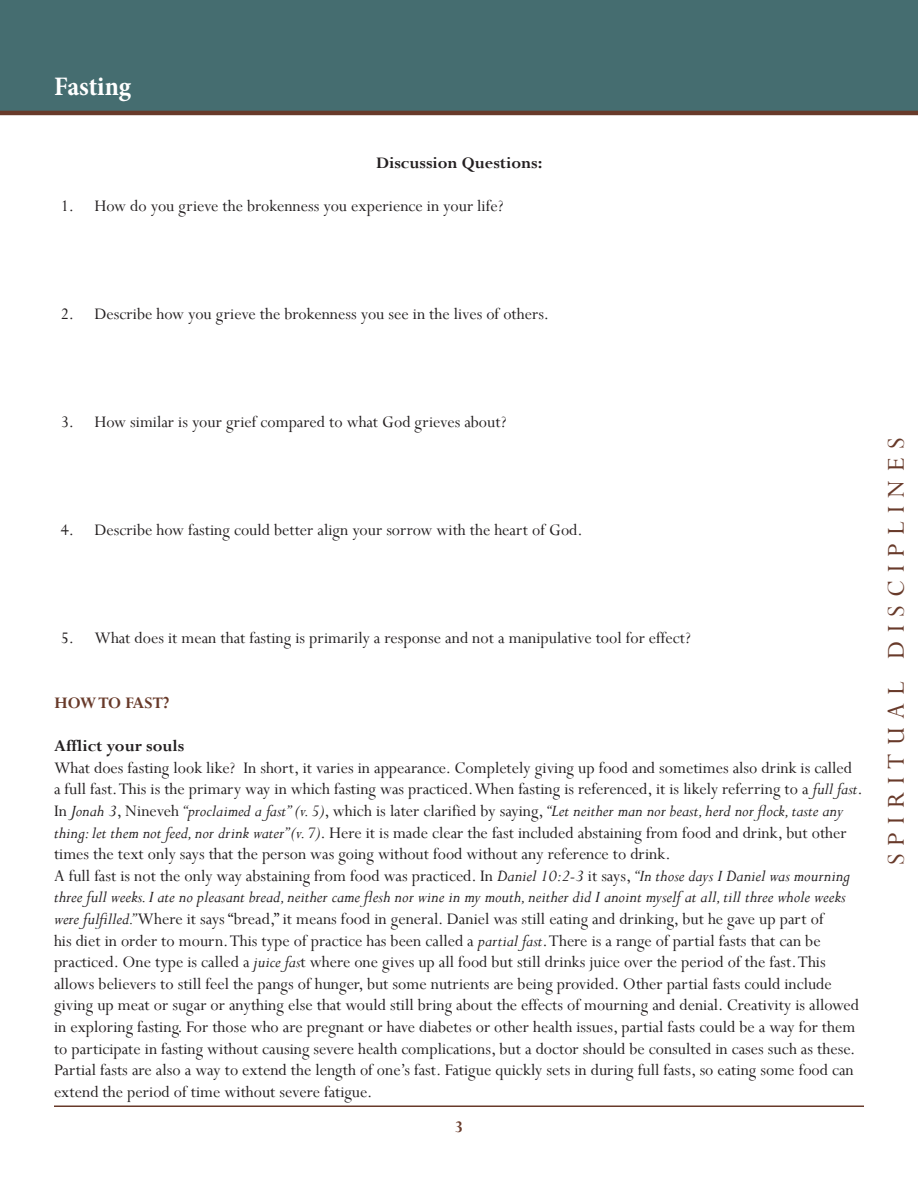
<style>
.page{position:relative;width:918px;height:1188px;background:#fff}
.page>*{position:absolute;margin:0;border:0;box-sizing:border-box;transform-origin:0 0}
.Headers__I__II__III{font:27px "Perpetua";letter-spacing:.31em;color:#683a2a}
.t1{font:700 condensed 27px "Minion Pro";letter-spacing:-.005em;color:#fff}
.Main_Body{font:18px/21.6px "Perpetua";color:#231f20}
.Main_Body-2{font:700 18px "Perpetua";color:#231f20}
.Sub_Headers__A__B__C{font:700 18px "Perpetua";color:#231f20}
.Headers__I__II__III-2{font:700 18px "Perpetua";letter-spacing:-.01em;color:#683a2a}
.s1{font-style:italic}
</style>
<div class="page">
<div style="left:0;top:0;width:918px;height:113px;background:#456d70"></div>
<hr style="left:54px;top:1106px;width:810px;height:1px;background:#683a2a">
<hr style="left:0;top:111px;width:918px;height:4px;background:#683a2a">
<h1 class="t1" style="left:54px;top:68px;width:79px">Fasting</h1>
<p class="Main_Body-2" style="left:376px;top:151px;width:168px">Discussion Questions:</p>
<p class="Main_Body" style="left:61px;top:195px;width:444px">1. How do you grieve the brokenness you experience in your life?</p>
<p class="Main_Body" style="left:61px;top:303px;width:490px">2. Describe how you grieve the brokenness you see in the lives of others.</p>
<p class="Main_Body" style="left:61px;top:411px;width:447px">3. How similar is your grief compared to what God grieves about?</p>
<p class="Main_Body" style="left:61px;top:519px;width:524px">4. Describe how fasting could better align your sorrow with the heart of God.</p>
<p class="Main_Body" style="left:61px;top:627px;width:632px">5. What does it mean that fasting is primarily a response and not a manipulative tool for effect?</p>
<p class="Headers__I__II__III-2" style="left:54px;top:691px;width:117px">HOW TO FAST?</p>
<p class="Sub_Headers__A__B__C" style="left:54px;top:735px;width:132px">Afflict your souls</p>
<p class="Main_Body" style="left:54px;top:756px;width:810px">What does fasting look like? In short, it varies in appearance. Completely giving up food and sometimes also drink is called a full fast. This is the primary way in which fasting was practiced. When fasting is referenced, it is likely referring to a <span class="s1">full fast</span>.<br>In <span class="s1">Jonah 3</span>, Nineveh <span class="s1">“proclaimed a fast” (v. 5)</span>, which is later clarified by saying, <span class="s1">“Let neither man nor beast, herd nor flock, taste any thing: let them not feed, nor drink water” (v. 7)</span>. Here it is made clear the fast included abstaining from food and drink, but other times the text only says that the person was going without food without any reference to drink.</p>
<p class="Main_Body" style="left:54px;top:864px;width:807px">A full fast is not the only way abstaining from food was practiced. In <span class="s1">Daniel 10:2-3</span> it says, <span class="s1">“In those days I Daniel was mourning three full weeks. I ate no pleasant bread, neither came flesh nor wine in my mouth, neither did I anoint myself at all, till three whole weeks were fulfilled.”</span> Where it says “bread,” it means food in general. Daniel was still eating and drinking, but he gave up part of<br>his diet in order to mourn. This type of practice has been called a <span class="s1">partial fast</span>. There is a range of partial fasts that can be practiced. One type is called a <span class="s1">juice fas</span>t where one gives up all food but still drinks juice over the period of the fast. This allows believers to still feel the pangs of hunger, but some nutrients are being provided. Other partial fasts could include giving up meat or sugar or anything else that would still bring about the effects of mourning and denial. Creativity is allowed in exploring fasting. For those who are pregnant or have diabetes or other health issues, partial fasts could be a way for them to participate in fasting without causing severe health complications, but a doctor should be consulted in cases such as these.<br>Partial fasts are also a way to extend the length of one’s fast. Fatigue quickly sets in during full fasts, so eating some food can extend the period of time without severe fatigue.</p>
<p class="Headers__I__II__III-2" style="left:455px;top:1116px;width:10px">3</p>
<p class="Headers__I__II__III" style="left:879px;top:865px;width:429px;rotate:-90deg">SPIRITUAL DISCIPLINES</p>
</div>
